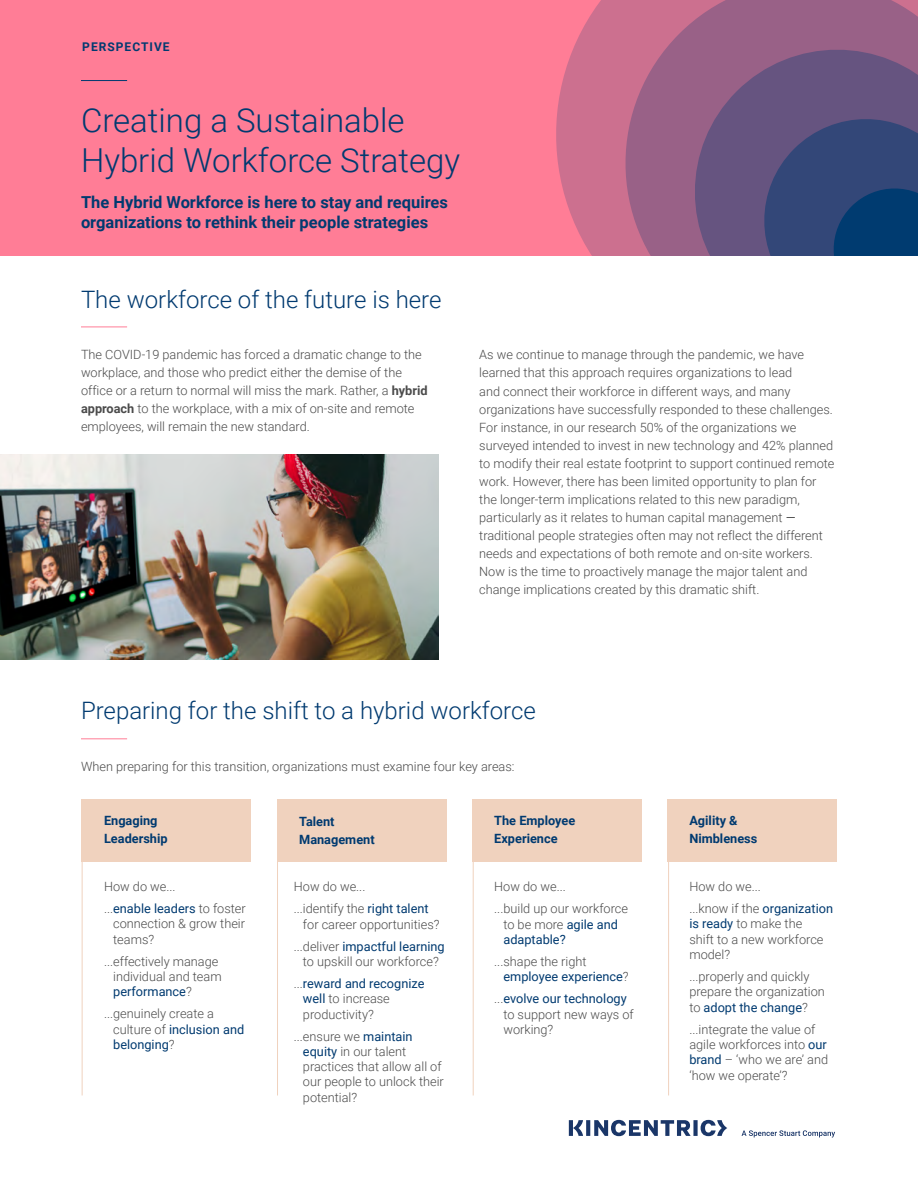
<style>
.page{position:relative;width:918px;height:1188px;background:#fff}
.page>*{position:absolute;margin:0;border:0;box-sizing:border-box;transform-origin:0 0}
.t1{font:300 33px/39.6px "Roboto";color:#003a70}
.t2{font:300 24px "Roboto";color:#003a70}
.t3{font:700 16.5px/19.8px "Roboto";color:#003a70}
.t4{font:300 12.75px/15.3px "Roboto";color:#4b4b4b}
.t5{font:700 12.75px/18px "Roboto";color:#003a70}
.t6{font:12.75px/15.3px "Roboto";color:#003a70}
.t7{font:700 12px "Roboto";letter-spacing:.085em;color:#003a70}
.s1{font-weight:700}
.s2{font-weight:400}
.s3{font-weight:400;color:#003a70}
.s4{font-weight:300;color:#4b4b4b}
</style>
<div class="page">
<svg style="left:569px;top:1120px;width:266px;height:18px"></svg>
<div style="left:0;top:0;width:918px;height:256px;background:#ff7d96"></div>
<svg style="left:556px;top:0;width:52px;height:256px;fill:#cc708f"></svg>
<svg style="left:608px;top:0;width:310px;height:256px;background:#ab6689"></svg>
<svg style="left:681px;top:36px;width:237px;height:220px;background:#7a5982"></svg>
<svg style="left:754px;top:109px;width:164px;height:147px;background:#344778"></svg>
<div style="left:82px;top:799px;width:169px;height:62px;background:#f0d2be"></div>
<div style="left:473px;top:799px;width:169px;height:62px;background:#f0d2be"></div>
<div style="left:277px;top:799px;width:169px;height:62px;background:#f0d2be"></div>
<div style="left:668px;top:799px;width:169px;height:62px;background:#f0d2be"></div>
<hr style="left:81px;top:80px;width:46px;height:1px;background:#003a70">
<hr style="left:81px;top:327px;width:46px;height:1px;background:#ff7d96">
<hr style="left:81px;top:738px;width:46px;height:1px;background:#ff7d96">
<hr style="left:82px;top:861px;width:1px;height:234px;background:#f0d2be">
<hr style="left:473px;top:861px;width:1px;height:234px;background:#f0d2be">
<hr style="left:277px;top:861px;width:1px;height:234px;background:#f0d2be">
<hr style="left:668px;top:861px;width:1px;height:234px;background:#f0d2be">
<img style="left:0;top:454px;width:439px;height:205px">
<p class="t7" style="left:82px;top:38px;width:89px">PERSPECTIVE</p>
<h1 class="t1" style="left:81px;top:99px;width:381px">Creating a Sustainable<br>Hybrid Workforce Strategy</h1>
<p class="t3" style="left:81px;top:192px;width:369px">The Hybrid Workforce is here to stay and requires organizations to rethink their people strategies</p>
<h2 class="t2" style="left:81px;top:282px;width:362px">The workforce of the future is here</h2>
<p class="t4" style="left:81px;top:345px;width:348px;line-height:18px">The COVID-19 pandemic has forced a dramatic change to the workplace, and those who predict either the demise of the office or a return to normal will miss the mark. Rather, a <span class="s1">hybrid approach</span> to the workplace, with a mix of on-site and remote employees, will remain the new standard.</p>
<p class="t4" style="left:479px;top:345px;width:357px;line-height:18px">As we continue to manage through the pandemic, we have learned that this approach requires organizations to lead<br>and connect their workforce in different ways, and many organizations have successfully responded to these challenges.<br>For instance, in our research 50% of the organizations we surveyed intended to invest in new technology and 42% planned to modify their real estate footprint to support continued remote work. However, there has been limited opportunity to plan for the longer-term implications related to this new paradigm, particularly as it relates to human capital management <span class="s2">― </span>traditional people strategies often may not reflect the different needs and expectations of both remote and on-site workers.<br>Now is the time to proactively manage the major talent and change implications created by this dramatic shift.</p>
<h2 class="t2" style="left:81px;top:694px;width:456px">Preparing for the shift to a hybrid workforce</h2>
<p class="t4" style="left:81px;top:759px;width:435px">When preparing for this transition, organizations must examine four key areas:</p>
<p class="t5" style="left:104px;top:811px;width:65px">Engaging<br>Leadership</p>
<p class="t5" style="left:299px;top:812px;width:77px">Talent<br>Management</p>
<p class="t5" style="left:494px;top:811px;width:83px">The Employee<br>Experience</p>
<p class="t5" style="left:689px;top:811px;width:70px">Agility &amp;<br>Nimbleness</p>
<p class="t4" style="left:104px;top:875px;width:143px;line-height:22px">How do we...<br>...<span class="s3">enable leaders</span> to foster</p>
<p class="t4" style="left:113px;top:916px;width:133px">connection &amp; grow their teams?</p>
<p class="t4" style="left:113px;top:953px;width:110px;text-indent:-9px">...effectively manage individual and team <span class="s3">performance</span>?</p>
<p class="t4" style="left:113px;top:1006px;width:133px;text-indent:-9px">...genuinely create a culture of <span class="s3">inclusion and belonging</span>?</p>
<p class="t4" style="left:294px;top:875px;width:136px;line-height:22px">How do we...<br>...identify the <span class="s3">right talent</span></p>
<p class="t4" style="left:294px;top:913px;width:152px;line-height:22px;text-align:center">for career opportunities? ...deliver <span class="s3">impactful learning</span></p>
<p class="t4" style="left:294px;top:950px;width:147px;line-height:22px;text-indent:9px">to upskill our workforce? ...<span class="s3">reward and recognize</span></p>
<p class="t4" style="left:303px;top:991px;width:88px"><span class="s3">well</span> to increase productivity?</p>
<p class="t4" style="left:303px;top:1028px;width:142px;text-indent:-9px">...ensure we <span class="s3">maintain equity</span> in our talent practices that allow all of our people to unlock their potential?</p>
<p class="t4" style="left:494px;top:875px;width:135px;line-height:22px">How do we...<br>...build up our workforce</p>
<p class="t6" style="left:503px;top:916px;width:116px"><span class="s4">to be more</span> agile and adaptable?</p>
<p class="t6" style="left:503px;top:953px;width:127px;text-indent:-9px"><span class="s4">...shape the right </span>employee experience<span class="s4">?</span></p>
<p class="t4" style="left:503px;top:991px;width:132px;text-indent:-9px">...<span class="s3">evolve our technology </span>to support new ways of working?</p>
<p class="t4" style="left:689px;top:875px;width:145px;line-height:22px">How do we...<br>...know if the <span class="s3">organization</span></p>
<p class="t4" style="left:689px;top:916px;width:136px"><span class="s3">is ready</span> to make the shift to a new workforce model?</p>
<p class="t4" style="left:689px;top:968px;width:137px">...properly and quickly prepare the organization to <span class="s3">adopt the change</span>?</p>
<p class="t4" style="left:689px;top:1021px;width:140px">...integrate the value of agile workforces into <span class="s3">our brand</span> – ‘who we are’ and ‘how we operate’?</p>
</div>
